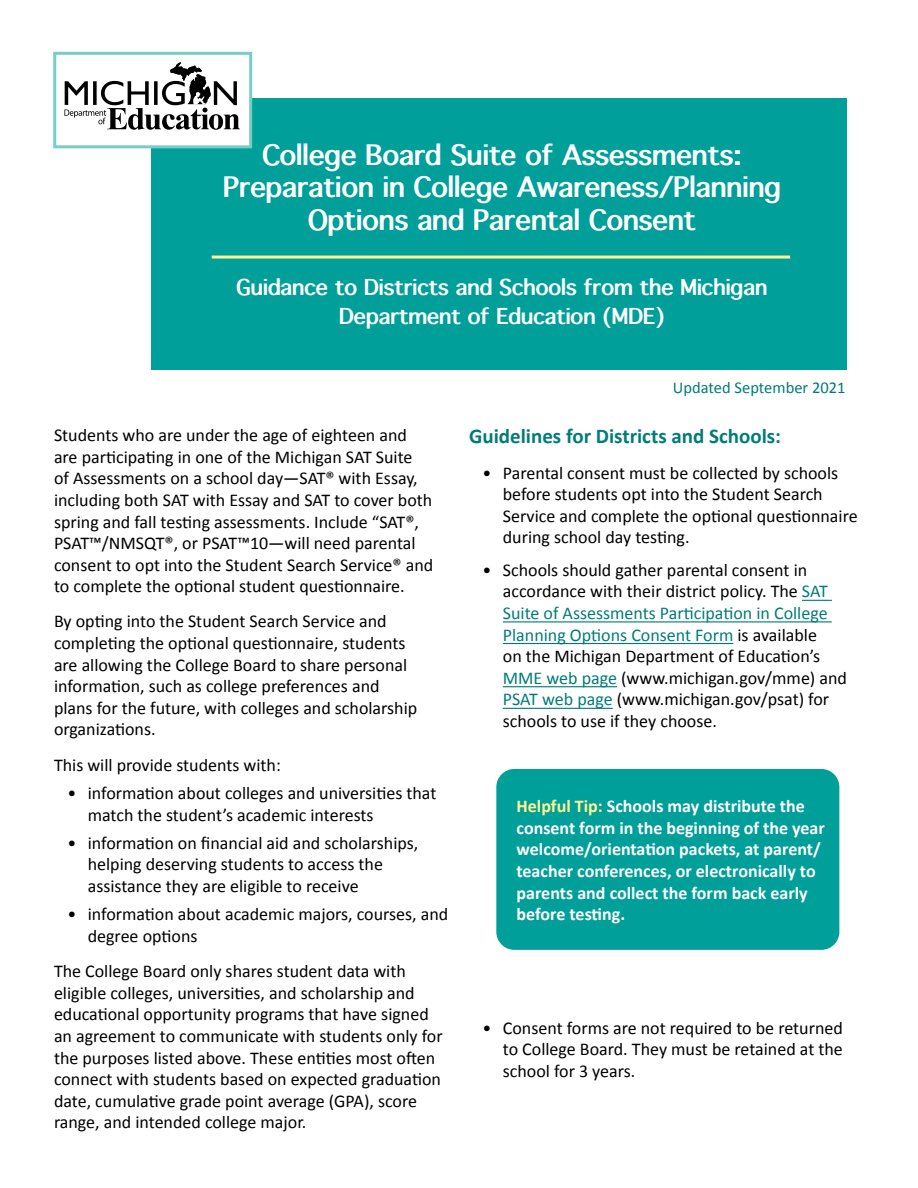
<style>
.page{position:relative;width:918px;height:1188px;background:#fff}
.page>*{position:absolute;margin:0;border:0;box-sizing:border-box;transform-origin:0 0}
.t1{font:700 27px/32.4px "Thonburi";color:#fff;text-align:center}
.t2{font:700 21px/28.8px "Thonburi";color:#fff;text-align:center}
.t3{font:700 21px "Calibri";color:#007c78}
.t4{font:18px/21.6px "Calibri";color:#000}
.t5{font:700 18px/21.6px "Calibri";color:#fff}
.t6{font:16.5px "Calibri";color:#007c78}
.s1{color:#007c78}
.s2{color:#fff793}
</style>
<div class="page">
<div style="left:151px;top:98px;width:695px;height:271px;background:#009f9a"></div>
<div style="left:53px;top:52px;width:199px;height:96px;background:#fff;border:3px solid #78ccc9"></div>
<svg style="left:64px;top:62px;width:176px;height:68px"></svg>
<hr style="left:212px;top:256px;width:578px;height:3px;background:#fff793">
<hr style="left:802px;top:600px;width:30px;height:1px;background:#007c78">
<hr style="left:503px;top:621px;width:329px;height:1px;background:#007c78">
<hr style="left:503px;top:643px;width:230px;height:1px;background:#007c78">
<hr style="left:503px;top:686px;width:114px;height:1px;background:#007c78">
<hr style="left:503px;top:708px;width:110px;height:1px;background:#007c78">
<div style="left:496px;top:769px;width:343px;height:181px;background:#009f9a;border-radius:18px"></div>
<h1 class="t1" style="left:223px;top:139px;width:559px">College Board Suite of Assessments:<br>Preparation in College Awareness/Planning<br>Options and Parental Consent</h1>
<p class="t2" style="left:237px;top:274px;width:532px">Guidance to Districts and Schools from the Michigan<br>Department of Education (MDE)</p>
<p class="t4" style="left:54px;top:424px;width:381px">Students who are under the age of eighteen and are participating in one of the Michigan SAT Suite<br>of Assessments on a school day—SAT® with Essay, including both SAT with Essay and SAT to cover both spring and fall testing assessments. Include “SAT®, PSAT™/NMSQT®, or PSAT™10—will need parental consent to opt into the Student Search Service® and to complete the optional student questionnaire.</p>
<p class="t4" style="left:54px;top:611px;width:365px">By opting into the Student Search Service and completing the optional questionnaire, students are allowing the College Board to share personal information, such as college preferences and plans for the future, with colleges and scholarship organizations.</p>
<p class="t4" style="left:54px;top:754px;width:228px">This will provide students with:</p>
<p class="t4" style="left:88px;top:782px;width:350px;text-indent:-20px">• information about colleges and universities that match the student’s academic interests</p>
<p class="t4" style="left:88px;top:832px;width:332px;text-indent:-20px">• information on financial aid and scholarships, helping deserving students to access the assistance they are eligible to receive</p>
<p class="t4" style="left:88px;top:904px;width:362px;text-indent:-20px">• information about academic majors, courses, and degree options</p>
<p class="t4" style="left:54px;top:960px;width:390px">The College Board only shares student data with eligible colleges, universities, and scholarship and educational opportunity programs that have signed an agreement to communicate with students only for the purposes listed above. These entities most often connect with students based on expected graduation date, cumulative grade point average (GPA), score range, and intended college major.</p>
<p class="t6" style="left:673px;top:377px;width:174px">Updated September 2021</p>
<p class="t3" style="left:469px;top:423px;width:313px">Guidelines for Districts and Schools:</p>
<p class="t4" style="left:503px;top:462px;width:356px;text-indent:-20px">• Parental consent must be collected by schools before students opt into the Student Search Service and complete the optional questionnaire during school day testing.</p>
<p class="t4" style="left:503px;top:559px;width:346px;text-indent:-20px">• Schools should gather parental consent in accordance with their district policy. The <span class="s1">SAT Suite of Assessments Participation in College Planning Options Consent Form</span> is available<br>on the Michigan Department of Education’s <span class="s1">MME web page</span> (www.michigan.gov/mme) and <span class="s1">PSAT web page</span> (www.michigan.gov/psat) for schools to use if they choose.</p>
<p class="t5" style="left:517px;top:795px;width:310px"><span class="s2">Helpful Tip:</span> Schools may distribute the consent form in the beginning of the year welcome/orientation packets, at parent/ teacher conferences, or electronically to parents and collect the form back early before testing.</p>
<p class="t4" style="left:503px;top:1017px;width:342px;text-align:justify;text-indent:-20px">• Consent forms are not required to be returned to College Board. They must be retained at the school for 3 years.</p>
</div>
